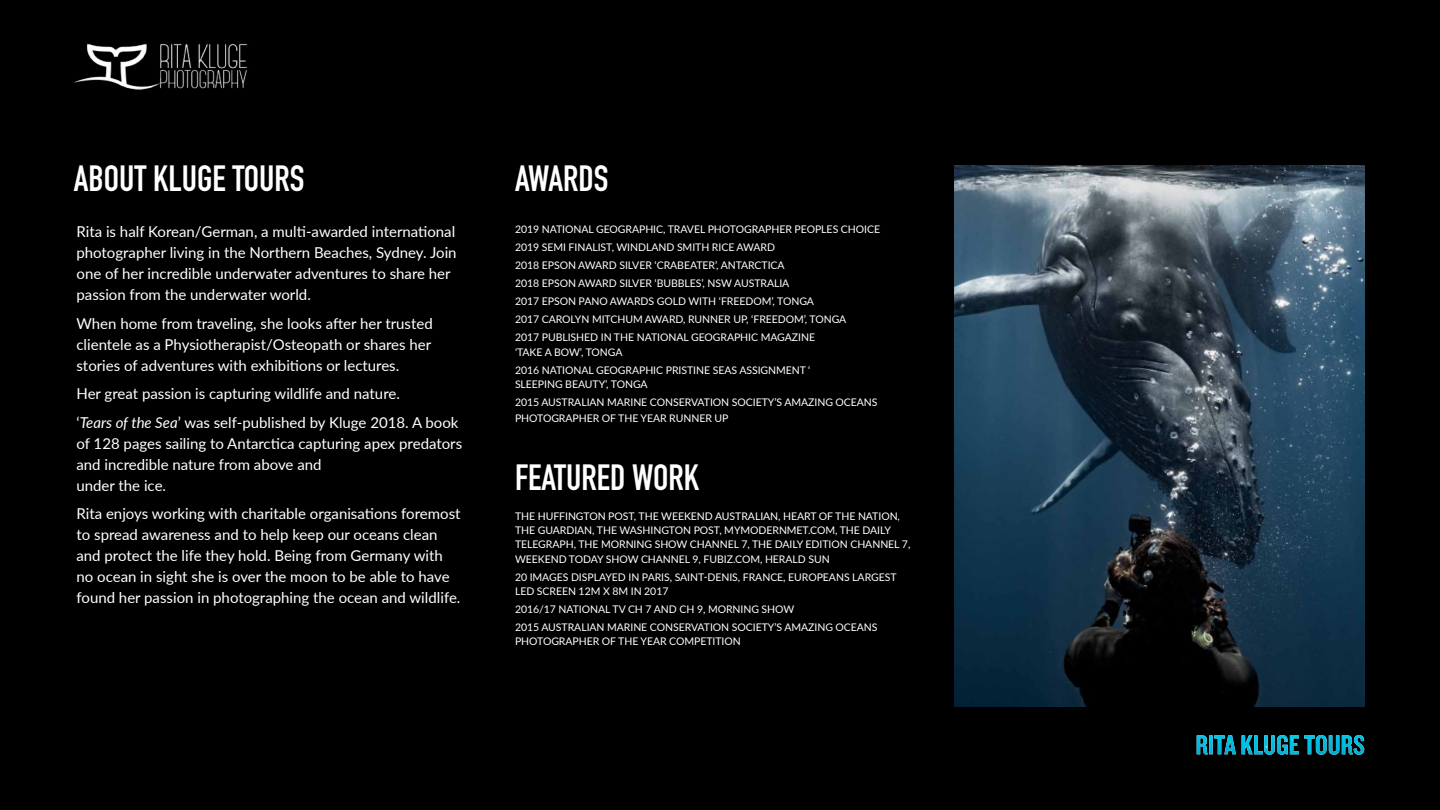
<style>
.page{position:relative;width:1440px;height:810px;background:#000}
.page>*{position:absolute;margin:0;border:0;box-sizing:border-box;transform-origin:0 0}
.t1{font:700 36px "DIN Condensed";color:#fff}
.t2{font:15px/21px "Lato";color:#fff}
.t3{font:10.5px/18px "Lato";letter-spacing:-.005em;color:#fff}
.s1{font-style:italic}
</style>
<div class="page">
<img style="left:955px;top:165px;width:409px;height:541px">
<img style="left:74px;top:43px;width:174px;height:47px">
<img style="left:1197px;top:735px;width:167px;height:20px">
<h1 class="t1" style="left:74px;top:154px;width:232px">ABOUT KLUGE TOURS</h1>
<h2 class="t2" style="left:76px;top:220px;width:382px">Rita is half Korean/German, a multi-awarded international photographer living in the Northern Beaches, Sydney. Join one of her incredible underwater adventures to share her passion from the underwater world.</h2>
<h2 class="t2" style="left:76px;top:312px;width:358px;text-align:justify">When home from traveling, she looks after her trusted clientele as a Physiotherapist/Osteopath or shares her stories of adventures with exhibitions or lectures.</h2>
<h2 class="t2" style="left:76px;top:379px;width:384px;line-height:28.5px">Her great passion is capturing wildlife and nature.<br>‘<span class="s1">Tears of the Sea</span>’ was self-published by Kluge 2018. A book</h2>
<h2 class="t2" style="left:76px;top:432px;width:387px">of 128 pages sailing to Antarctica capturing apex predators and incredible nature from above and<br>under the ice.</h2>
<p class="t2" style="left:76px;top:502px;width:386px">Rita enjoys working with charitable organisations foremost to spread awareness and to help keep our oceans clean and protect the life they hold. Being from Germany with no ocean in sight she is over the moon to be able to have found her passion in photographing the ocean and wildlife.</p>
<h1 class="t1" style="left:515px;top:154px;width:95px">AWARDS</h1>
<p class="t3" style="left:515px;top:220px;width:367px">2019 NATIONAL GEOGRAPHIC, TRAVEL PHOTOGRAPHER PEOPLES CHOICE 2019 SEMI FINALIST, WINDLAND SMITH RICE AWARD<br>2018 EPSON AWARD SILVER ‘CRABEATER’, ANTARCTICA<br>2018 EPSON AWARD SILVER ‘BUBBLES’, NSW AUSTRALIA<br>2017 EPSON PANO AWARDS GOLD WITH ‘FREEDOM’, TONGA<br>2017 CAROLYN MITCHUM AWARD, RUNNER UP, ‘FREEDOM’, TONGA<br>2017 PUBLISHED IN THE NATIONAL GEOGRAPHIC MAGAZINE</p>
<p class="t3" style="left:515px;top:342px;width:297px">‘TAKE A BOW’, TONGA<br>2016 NATIONAL GEOGRAPHIC PRISTINE SEAS ASSIGNMENT ‘</p>
<p class="t3" style="left:515px;top:375px;width:364px">SLEEPING BEAUTY’, TONGA<br>2015 AUSTRALIAN MARINE CONSERVATION SOCIETY’S AMAZING OCEANS</p>
<p class="t3" style="left:515px;top:408px;width:215px">PHOTOGRAPHER OF THE YEAR RUNNER UP</p>
<h1 class="t1" style="left:515px;top:453px;width:186px">FEATURED WORK</h1>
<p class="t3" style="left:515px;top:509px;width:397px;line-height:14.2px">THE HUFFINGTON POST, THE WEEKEND AUSTRALIAN, HEART OF THE NATION, THE GUARDIAN, THE WASHINGTON POST, MYMODERNMET.COM, THE DAILY TELEGRAPH, THE MORNING SHOW CHANNEL 7, THE DAILY EDITION CHANNEL 7, WEEKEND TODAY SHOW CHANNEL 9, FUBIZ.COM, HERALD SUN</p>
<p class="t3" style="left:515px;top:569px;width:383px;line-height:14.2px">20 IMAGES DISPLAYED IN PARIS, SAINT-DENIS, FRANCE, EUROPEANS LARGEST<br>LED SCREEN 12M X 8M IN 2017</p>
<p class="t3" style="left:515px;top:600px;width:364px">2016/17 NATIONAL TV CH 7 AND CH 9, MORNING SHOW<br>2015 AUSTRALIAN MARINE CONSERVATION SOCIETY’S AMAZING OCEANS</p>
<p class="t3" style="left:515px;top:632px;width:227px">PHOTOGRAPHER OF THE YEAR COMPETITION</p>
</div>
